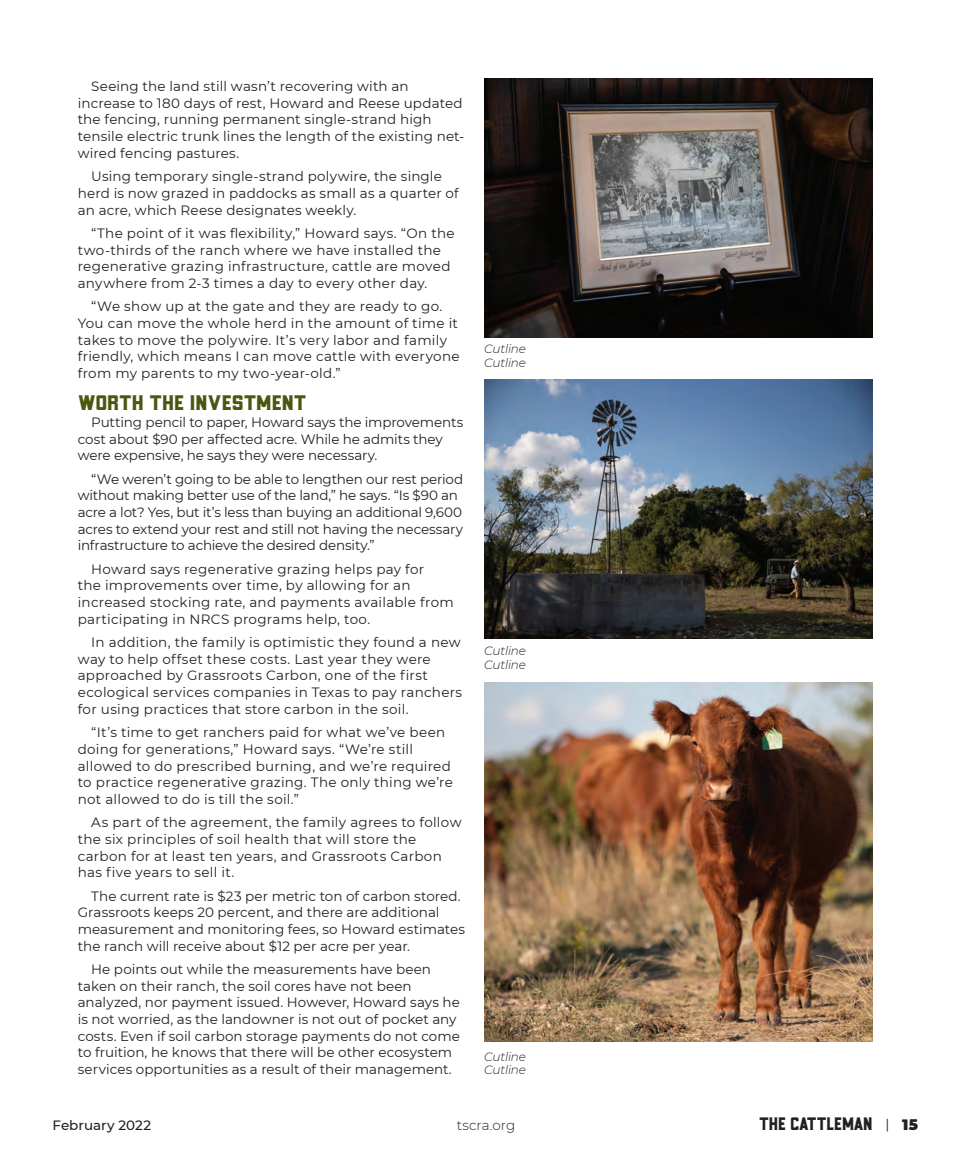
<style>
.page{position:relative;width:972px;height:1175px;background:#fff}
.page>*{position:absolute;margin:0;border:0;box-sizing:border-box;transform-origin:0 0}
.t1{font:21px "TH Goliad Clean";color:#4c5610;scale:1.1 1}
.t2{font:18px "TH Goliad Clean";color:#231f20}
.t3{font:13.5px/16.6px "Montserrat";letter-spacing:.01em;color:#231f20}
.t4{font:13.5px/16.6px "Montserrat";letter-spacing:-.015em;color:#231f20}
.t5{font:13.5px/16.6px "Montserrat";letter-spacing:-.01em;color:#231f20}
.t6{font:500 13.5px "Montserrat";color:#231f20}
.t7{font:300 13.5px "Montserrat";color:#231f20}
.t8{font:italic 300 12px/13.5px "Montserrat";letter-spacing:-.015em;color:#231f20}
.s1{font-family:"Montserrat";font-size:13.5px}
.s2{font-family:"Montserrat";font-weight:900;font-size:15px}
</style>
<div class="page">
<img style="left:484px;top:78px;width:389px;height:259px">
<img style="left:484px;top:379px;width:389px;height:259px">
<img style="left:484px;top:682px;width:389px;height:359px">
<p class="t3" style="left:78px;top:78px;width:388px;text-indent:14px">Seeing the land still wasn’t recovering with an increase to 180 days of rest, Howard and Reese updated the fencing, running permanent single-strand high tensile electric trunk lines the length of the existing net&shy;wired fencing pastures.</p>
<p class="t3" style="left:78px;top:168px;width:383px;text-indent:14px">Using temporary single-strand polywire, the single herd is now grazed in paddocks as small as a quarter of an acre, which Reese designates weekly.</p>
<p class="t3" style="left:78px;top:224px;width:378px;text-indent:14px">“The point of it was flexibility,” Howard says. “On the two-thirds of the ranch where we have installed the regenerative grazing infrastructure, cattle are moved anywhere from 2-3 times a day to every other day.</p>
<p class="t3" style="left:78px;top:298px;width:383px;text-indent:14px">“We show up at the gate and they are ready to go.<br>You can move the whole herd in the amount of time it takes to move the polywire. It’s very labor and family friendly, which means I can move cattle with everyone from my parents to my two-year-old.”</p>
<h1 class="t1" style="left:78px;top:389px;width:209px">WORTH THE INVESTMENT</h1>
<p class="t5" style="left:78px;top:413px;width:387px;text-indent:14px">Putting pencil to paper, Howard says the improvements cost about $90 per affected acre. While he admits they were expensive, he says they were necessary.</p>
<p class="t4" style="left:78px;top:470px;width:387px;text-indent:14px">“We weren’t going to be able to lengthen our rest period without making better use of the land,” he says. “Is $90 an acre a lot? Yes, but it’s less than buying an additional 9,600 acres to extend your rest and still not having the necessary infrastructure to achieve the desired density.”</p>
<p class="t3" style="left:78px;top:560px;width:378px;text-indent:14px">Howard says regenerative grazing helps pay for<br>the improvements over time, by allowing for an increased stocking rate, and payments available from participating in NRCS programs help, too.</p>
<p class="t3" style="left:78px;top:633px;width:386px;text-indent:14px">In addition, the family is optimistic they found a new way to help offset these costs. Last year they were approached by Grassroots Carbon, one of the first ecological services companies in Texas to pay ranchers for using practices that store carbon in the soil.</p>
<p class="t3" style="left:78px;top:723px;width:377px;text-indent:14px">“It’s time to get ranchers paid for what we’ve been doing for generations,” Howard says. “We’re still allowed to do prescribed burning, and we’re required to practice regenerative grazing. The only thing we’re not allowed to do is till the soil.”</p>
<p class="t3" style="left:78px;top:813px;width:385px;text-indent:14px">As part of the agreement, the family agrees to follow the six principles of soil health that will store the carbon for at least ten years, and Grassroots Carbon has five years to sell it.</p>
<p class="t3" style="left:78px;top:887px;width:389px;text-indent:14px">The current rate is $23 per metric ton of carbon stored.<br>Grassroots keeps 20 percent, and there are additional measurement and monitoring fees, so Howard estimates the ranch will receive about $12 per acre per year.</p>
<p class="t3" style="left:78px;top:960px;width:384px;text-indent:14px">He points out while the measurements have been taken on their ranch, the soil cores have not been analyzed, nor payment issued. However, Howard says he is not worried, as the landowner is not out of pocket any costs. Even if soil carbon storage payments do not come to fruition, he knows that there will be other ecosystem services opportunities as a result of their management.</p>
<p class="t8" style="left:484px;top:342px;width:43px">Cutline<br>Cutline</p>
<p class="t8" style="left:484px;top:644px;width:43px">Cutline<br>Cutline</p>
<p class="t8" style="left:484px;top:1049px;width:43px">Cutline<br>Cutline</p>
<p class="t6" style="left:52px;top:1116px;width:100px">February 2022</p>
<p class="t7" style="left:457px;top:1116px;width:60px">tscra.org</p>
<h2 class="t2" style="left:759px;top:1112px;width:160px">THE CATTLEMAN <span class="s1">|</span> <span class="s2">15</span></h2>
</div>
